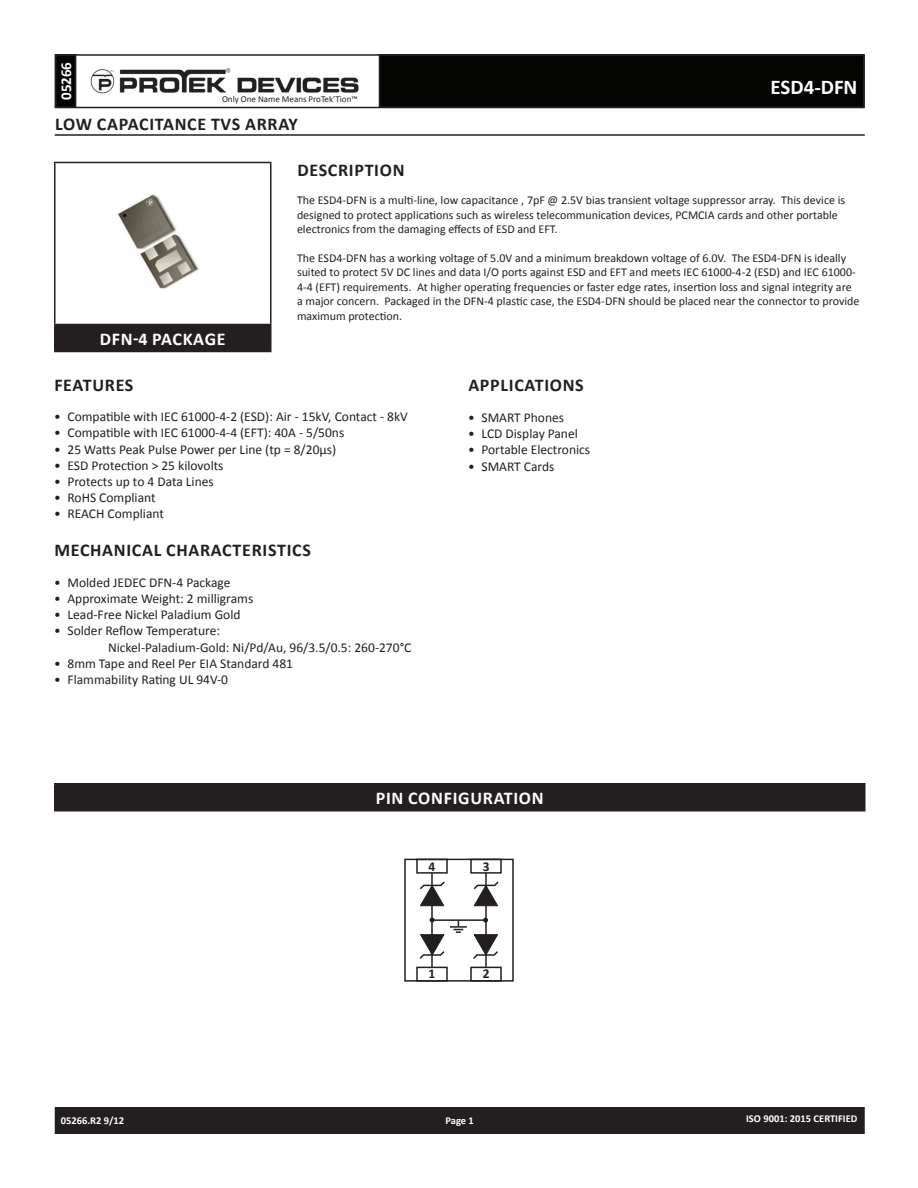
<style>
.page{position:relative;width:918px;height:1188px;background:#fff}
.page>*{position:absolute;margin:0;border:0;box-sizing:border-box;transform-origin:0 0}
.t1{font:700 21px "Calibri";color:#fff}
.t2{font:700 18px "Calibri";letter-spacing:.04em;color:#231f20}
.t3{font:700 18px "Calibri";letter-spacing:.04em;color:#fff}
.t4{font:700 15px "Calibri";color:#fff}
.t5{font:13.5px/16.2px "Calibri";color:#231f20}
.t6{font:700 13.5px "Calibri";color:#231f20}
.t7{font:12px/14.4px "Calibri";color:#231f20}
.t8{font:700 10.5px "Calibri";color:#fff}
.t9{font:9px "Calibri";color:#231f20}
</style>
<div class="page">
<div style="left:56px;top:1108px;width:808px;height:25px;background:#231f20"></div>
<div style="left:55px;top:1107px;width:810px;height:27px;border:2px solid #231f20"></div>
<div style="left:56px;top:55px;width:20px;height:52px;background:#040503"></div>
<div style="left:55px;top:54px;width:21px;height:54px;border:2px solid #231f20"></div>
<div style="left:380px;top:55px;width:484px;height:52px;background:#040503"></div>
<div style="left:55px;top:54px;width:810px;height:54px;border:2px solid #231f20"></div>
<img style="left:90px;top:68px;width:269px;height:26px">
<hr style="left:55px;top:134px;width:810px;height:2px;background:#231f20">
<div style="left:55px;top:784px;width:810px;height:27px;background:#231f20"></div>
<hr style="left:54px;top:783px;width:812px;height:1px;background:#231f20">
<hr style="left:54px;top:784px;width:2px;height:26px;background:#231f20">
<hr style="left:864px;top:784px;width:2px;height:26px;background:#231f20">
<hr style="left:54px;top:810px;width:812px;height:2px;background:#231f20">
<div style="left:404px;top:859px;width:110px;height:123px;border:2px solid #231f20"></div>
<div style="left:416px;top:859px;width:32px;height:15px;border:2px solid #231f20"></div>
<div style="left:416px;top:967px;width:32px;height:15px;border:2px solid #231f20"></div>
<hr style="left:431px;top:873px;width:2px;height:94px;background:#231f20">
<svg style="left:420px;top:880px;width:25px;height:26px"></svg>
<div style="left:470px;top:859px;width:32px;height:15px;border:2px solid #231f20"></div>
<div style="left:470px;top:967px;width:32px;height:15px;border:2px solid #231f20"></div>
<hr style="left:485px;top:873px;width:2px;height:94px;background:#231f20">
<svg style="left:473px;top:880px;width:26px;height:26px"></svg>
<svg style="left:419px;top:918px;width:79px;height:43px"></svg>
<img style="left:56px;top:163px;width:214px;height:161px">
<div style="left:55px;top:325px;width:216px;height:27px;background:#231f20"></div>
<hr style="left:54px;top:162px;width:218px;height:1px;background:#231f20">
<hr style="left:54px;top:163px;width:2px;height:161px;background:#231f20">
<hr style="left:270px;top:163px;width:2px;height:161px;background:#231f20">
<hr style="left:54px;top:324px;width:218px;height:1px;background:#231f20">
<hr style="left:54px;top:325px;width:2px;height:26px;background:#231f20">
<hr style="left:270px;top:325px;width:2px;height:26px;background:#231f20">
<hr style="left:54px;top:351px;width:218px;height:1px;background:#231f20">
<p class="t4" style="left:56px;top:100px;width:40px;rotate:-90deg">05266</p>
<p class="t9" style="left:222px;top:93px;width:137px">Only One Name Means ProTek’Tion™</p>
<h2 class="t2" style="left:55px;top:112px;width:244px">LOW CAPACITANCE TVS ARRAY</h2>
<h1 class="t1" style="left:771px;top:74px;width:88px">ESD4-DFN</h1>
<h2 class="t3" style="left:100px;top:327px;width:127px">DFN-4 PACKAGE</h2>
<h2 class="t2" style="left:297px;top:158px;width:109px">DESCRIPTION</h2>
<p class="t7" style="left:297px;top:193px;width:550px">The ESD4-DFN is a multi-line, low capacitance , 7pF @ 2.5V bias transient voltage suppressor array. This device is designed to protect applications such as wireless telecommunication devices, PCMCIA cards and other portable electronics from the damaging effects of ESD and EFT.</p>
<p class="t7" style="left:297px;top:251px;width:564px">The ESD4-DFN has a working voltage of 5.0V and a minimum breakdown voltage of 6.0V. The ESD4-DFN is ideally suited to protect 5V DC lines and data I/O ports against ESD and EFT and meets IEC 61000-4-2 (ESD) and IEC 61000- 4-4 (EFT) requirements. At higher operating frequencies or faster edge rates, insertion loss and signal integrity are a major concern. Packaged in the DFN-4 plastic case, the ESD4-DFN should be placed near the connector to provide maximum protection.</p>
<h2 class="t2" style="left:54px;top:373px;width:81px">FEATURES</h2>
<p class="t5" style="left:54px;top:409px;width:355px">• Compatible with IEC 61000-4-2 (ESD): Air - 15kV, Contact - 8kV</p>
<p class="t5" style="left:54px;top:425px;width:292px">• Compatible with IEC 61000-4-4 (EFT): 40A - 5/50ns</p>
<p class="t5" style="left:54px;top:441px;width:284px">• 25 Watts Peak Pulse Power per Line (tp = 8/20µs)</p>
<p class="t5" style="left:54px;top:457px;width:171px">• ESD Protection &gt; 25 kilovolts</p>
<p class="t5" style="left:54px;top:473px;width:161px">• Protects up to 4 Data Lines</p>
<p class="t5" style="left:54px;top:490px;width:103px">• RoHS Compliant</p>
<p class="t5" style="left:54px;top:506px;width:111px">• REACH Compliant</p>
<h2 class="t2" style="left:54px;top:539px;width:258px">MECHANICAL CHARACTERISTICS</h2>
<p class="t5" style="left:54px;top:574px;width:178px">• Molded JEDEC DFN-4 Package</p>
<p class="t5" style="left:54px;top:590px;width:201px">• Approximate Weight: 2 milligrams</p>
<p class="t5" style="left:54px;top:607px;width:188px">• Lead-Free Nickel Paladium Gold</p>
<p class="t5" style="left:108px;top:623px;width:305px;text-indent:-54px">• Solder Reflow Temperature:<br>Nickel-Paladium-Gold: Ni/Pd/Au, 96/3.5/0.5: 260-270°C</p>
<p class="t5" style="left:54px;top:655px;width:241px">• 8mm Tape and Reel Per EIA Standard 481</p>
<p class="t5" style="left:54px;top:671px;width:176px">• Flammability Rating UL 94V-0</p>
<h2 class="t2" style="left:468px;top:374px;width:117px">APPLICATIONS</h2>
<p class="t5" style="left:468px;top:409px;width:98px">• SMART Phones</p>
<p class="t5" style="left:468px;top:426px;width:111px">• LCD Display Panel</p>
<p class="t5" style="left:468px;top:442px;width:124px">• Portable Electronics</p>
<p class="t5" style="left:468px;top:458px;width:88px">• SMART Cards</p>
<h2 class="t3" style="left:376px;top:787px;width:169px">PIN CONFIGURATION</h2>
<p class="t6" style="left:429px;top:858px;width:8px">4</p>
<p class="t6" style="left:483px;top:858px;width:8px">3</p>
<p class="t6" style="left:429px;top:965px;width:8px">1</p>
<p class="t6" style="left:483px;top:965px;width:8px">2</p>
<p class="t8" style="left:61px;top:1114px;width:65px">05266.R2 9/12</p>
<p class="t8" style="left:446px;top:1114px;width:30px">Page 1</p>
<p class="t8" style="left:746px;top:1112px;width:113px">ISO 9001: 2015 CERTIFIED</p>
</div>
